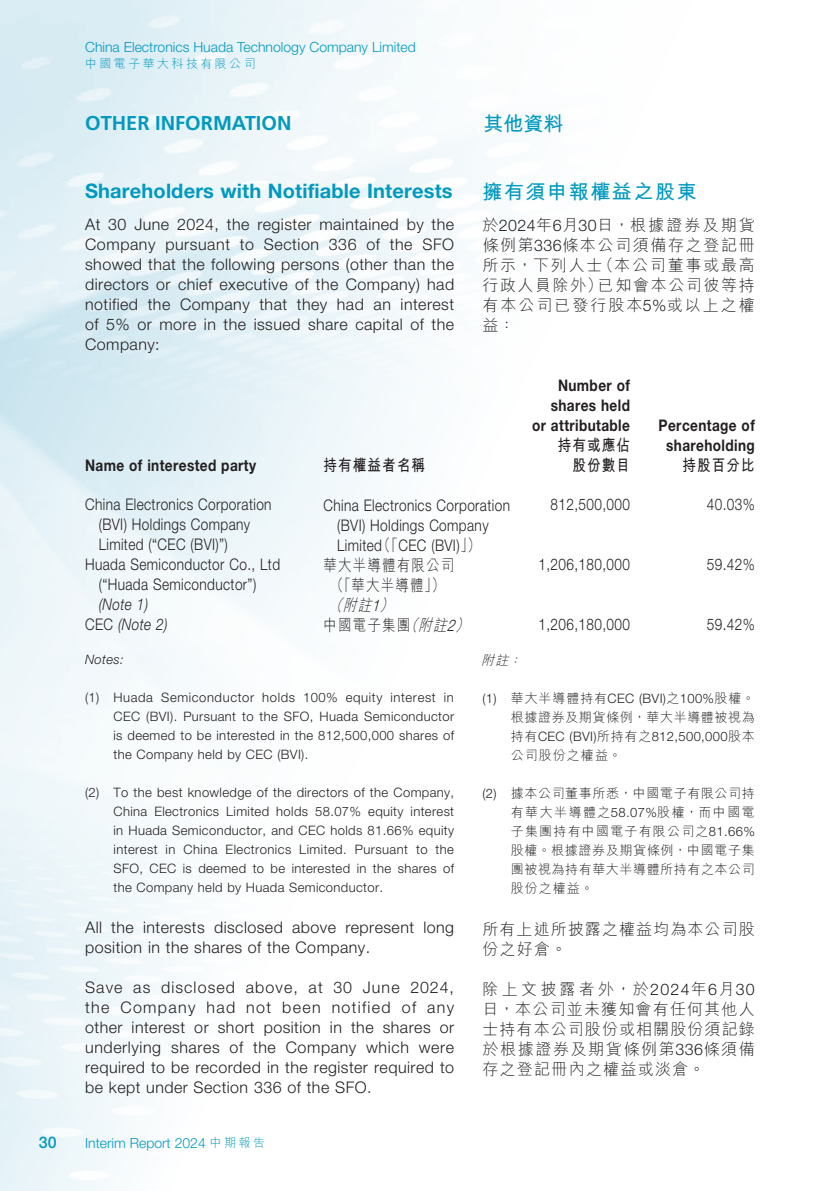
<style>
.page{position:relative;width:840px;height:1191px;background:#fff}
.page>*{position:absolute;margin:0;border:0;box-sizing:border-box;transform-origin:0 0}
.t1{font:700 20px "Helvetica Neue LT Std";letter-spacing:.01em;color:#0099bf}
.t2{font:700 20px "Frutiger LT Std";color:#0099bf}
.t3{font:700 20px "M Hei HK";letter-spacing:.08em;color:#0099bf}
.t4{font:300 16px/20px "Helvetica Neue LT Std";letter-spacing:.03em;color:#231f20;text-align:justify}
.t5{font:300 16px/20px "Helvetica Neue LT Std";letter-spacing:.03em;color:#231f20;scale:.85 1}
.t6{font:300 16px/20px "M Hei HK";letter-spacing:.08em;color:#231f20;text-align:justify}
.t7{font:700 16px/20px "Helvetica Neue LT Std";letter-spacing:.03em;color:#231f20;text-align:right;scale:.85 1}
.t8{font:300 16px/20px "M Hei HK";letter-spacing:.08em;color:#231f20;scale:.85 1}
.t9{font:700 16px/20px "M Hei HK";letter-spacing:.08em;color:#231f20;text-align:right;scale:.85 1}
.t10{font:italic 300 16px "Helvetica Neue LT Std";letter-spacing:.03em;color:#231f20;scale:.85 1}
.t11{font:500 16px "Helvetica Neue LT Std";color:#0099bf}
.t12{font:300 14px "Helvetica Neue LT Std";color:#0099bf}
.t13{font:300 13px/19px "Helvetica Neue LT Std";letter-spacing:.03em;color:#231f20;text-align:justify}
.t14{font:300 13px/19px "M Hei HK";letter-spacing:.045em;color:#231f20;text-align:justify}
.t15{font:300 13px "M Hei HK";letter-spacing:.08em;color:#231f20}
.t16{font:italic 300 13px "Helvetica Neue LT Std";letter-spacing:.03em;color:#231f20}
.t17{font:italic 300 13px "M Hei HK";color:#231f20}
.t18{font:300 12px "M Hei HK";letter-spacing:.2em;color:#0099bf}
.s1{font-family:"Helvetica Neue LT Std"}
.s2{font-family:"M Hei HK"}
.s3{font-style:italic}
.s4{font-family:"Helvetica Neue LT Std";font-style:italic}
.s5{font-style:normal}
.s6{font-family:"M Hei HK";font-size:12px}
</style>
<div class="page">
<p class="t12" style="left:85px;top:39px;width:332px">China Electronics Huada Technology Company Limited</p>
<p class="t18" style="left:85px;top:56px;width:172px">中國電子華大科技有限公司</p>
<p class="t2" style="left:85px;top:111px;width:208px">OTHER INFORMATION</p>
<p class="t3" style="left:483px;top:109px;width:81px">其他資料</p>
<p class="t1" style="left:85px;top:179px;width:369px">Shareholders with Notifiable Interests</p>
<p class="t4" style="left:85px;top:214px;width:370px">At 30 June 2024, the register maintained by the Company pursuant to Section 336 of the SFO showed that the following persons (other than the directors or chief executive of the Company) had notified the Company that they had an interest of 5% or more in the issued share capital of the Company:</p>
<p class="t7" style="left:85px;top:455px;width:202px">Name of interested party</p>
<p class="t9" style="left:323px;top:454px;width:121px">持有權益者名稱</p>
<p class="t3" style="left:482px;top:177px;width:216px">擁有須申報權益之股東</p>
<p class="t6" style="left:482px;top:215px;width:274px">於<span class="s1">2024</span>年<span class="s1">6</span>月<span class="s1">30</span>日，根據證券及期貨條例第<span class="s1">336</span>條本公司須備存之登記冊所示，下列人士（本公司董事或最高行政人員除外）已知會本公司彼等持有本公司已發行股本<span class="s1">5%</span>或以上之權益：</p>
<p class="t7" style="left:531px;top:375px;width:117px">Number of shares held<br>or attributable</p>
<p class="t9" style="left:557px;top:434px;width:86px">持有或應佔股份數目</p>
<p class="t7" style="left:658px;top:415px;width:115px;text-align:center">Percentage of shareholding</p>
<p class="t9" style="left:682px;top:454px;width:86px">持股百分比</p>
<p class="t5" style="left:99px;top:494px;width:205px;text-indent:-14px">China Electronics Corporation (BVI) Holdings Company<br>Limited (“CEC (BVI)”)</p>
<p class="t5" style="left:337px;top:495px;width:205px;text-indent:-14px">China Electronics Corporation (BVI) Holdings Company<br>Limited<span class="s2">（「</span>CEC (BVI)<span class="s2">」）</span></p>
<p class="t5" style="left:550px;top:494px;width:95px">812,500,000</p>
<p class="t5" style="left:706px;top:494px;width:58px">40.03%</p>
<p class="t5" style="left:99px;top:554px;width:215px;text-indent:-14px">Huada Semiconductor Co., Ltd (“Huada Semiconductor”)</p>
<p class="t10" style="left:99px;top:595px;width:60px">(Note 1)</p>
<p class="t8" style="left:328px;top:554px;width:149px;text-indent:-5px">華大半導體有限公司（「華大半導體」）<span class="s3">（附註</span><span class="s4">1</span><span class="s3">）</span></p>
<p class="t5" style="left:538px;top:554px;width:109px">1,206,180,000</p>
<p class="t5" style="left:706px;top:554px;width:58px">59.42%</p>
<p class="t10" style="left:85px;top:615px;width:99px"><span class="s5">CEC</span> (Note 2)</p>
<p class="t8" style="left:323px;top:614px;width:178px">中國電子集團<span class="s3">（附註</span><span class="s4">2</span><span class="s3">）</span></p>
<p class="t5" style="left:538px;top:614px;width:109px">1,206,180,000</p>
<p class="t5" style="left:706px;top:614px;width:58px">59.42%</p>
<p class="t16" style="left:85px;top:651px;width:40px">Notes:</p>
<p class="t13" style="left:113px;top:687px;width:342px;text-indent:-28px">(1) Huada Semiconductor holds 100% equity interest in CEC (BVI). Pursuant to the SFO, Huada Semiconductor is deemed to be interested in the 812,500,000 shares of the Company held by CEC (BVI).</p>
<p class="t13" style="left:113px;top:782px;width:342px;text-indent:-28px">(2) To the best knowledge of the directors of the Company, China Electronics Limited holds 58.07% equity interest in Huada Semiconductor, and CEC holds 81.66% equity interest in China Electronics Limited. Pursuant to the SFO, CEC is deemed to be interested in the shares of the Company held by Huada Semiconductor.</p>
<p class="t4" style="left:85px;top:917px;width:370px">All the interests disclosed above represent long position in the shares of the Company.</p>
<p class="t4" style="left:85px;top:977px;width:370px">Save as disclosed above, at 30 June 2024, the Company had not been notified of any other interest or short position in the shares or underlying shares of the Company which were required to be recorded in the register required to be kept under Section 336 of the SFO.</p>
<p class="t17" style="left:481px;top:651px;width:47px">附註：</p>
<p class="t13" style="left:482px;top:689px;width:274px">(1) <span class="s2">華大半導體持有</span>CEC (BVI)<span class="s2">之</span>100%<span class="s2">股權。</span></p>
<p class="t14" style="left:510px;top:707px;width:245px">根據證券及期貨條例，華大半導體被視為</p>
<p class="t13" style="left:510px;top:727px;width:245px"><span class="s2">持有</span>CEC (BVI)<span class="s2">所持有之</span>812,500,000<span class="s2">股本</span></p>
<p class="t15" style="left:510px;top:746px;width:112px">公司股份之權益。</p>
<p class="t14" style="left:510px;top:783px;width:245px;text-indent:-28px"><span class="s1">(2)</span> 據本公司董事所悉，中國電子有限公司持有華大半導體之<span class="s1">58.07%</span>股權，而中國電子集團持有中國電子有限公司之<span class="s1">81.66%</span>股權。根據證券及期貨條例，中國電子集團被視為持有華大半導體所持有之本公司股份之權益。</p>
<p class="t6" style="left:482px;top:918px;width:274px">所有上述所披露之權益均為本公司股份之好倉。</p>
<p class="t6" style="left:482px;top:978px;width:274px">除上文披露者外，於<span class="s1">2024</span>年<span class="s1">6</span>月<span class="s1">30</span>日，本公司並未獲知會有任何其他人士持有本公司股份或相關股份須記錄於根據證券及期貨條例第<span class="s1">336</span>條須備存之登記冊內之權益或淡倉。</p>
<p class="t11" style="left:39px;top:1132px;width:19px">30</p>
<p class="t12" style="left:85px;top:1134px;width:181px">Interim Report 2024 <span class="s6">中期報告</span></p>
</div>
